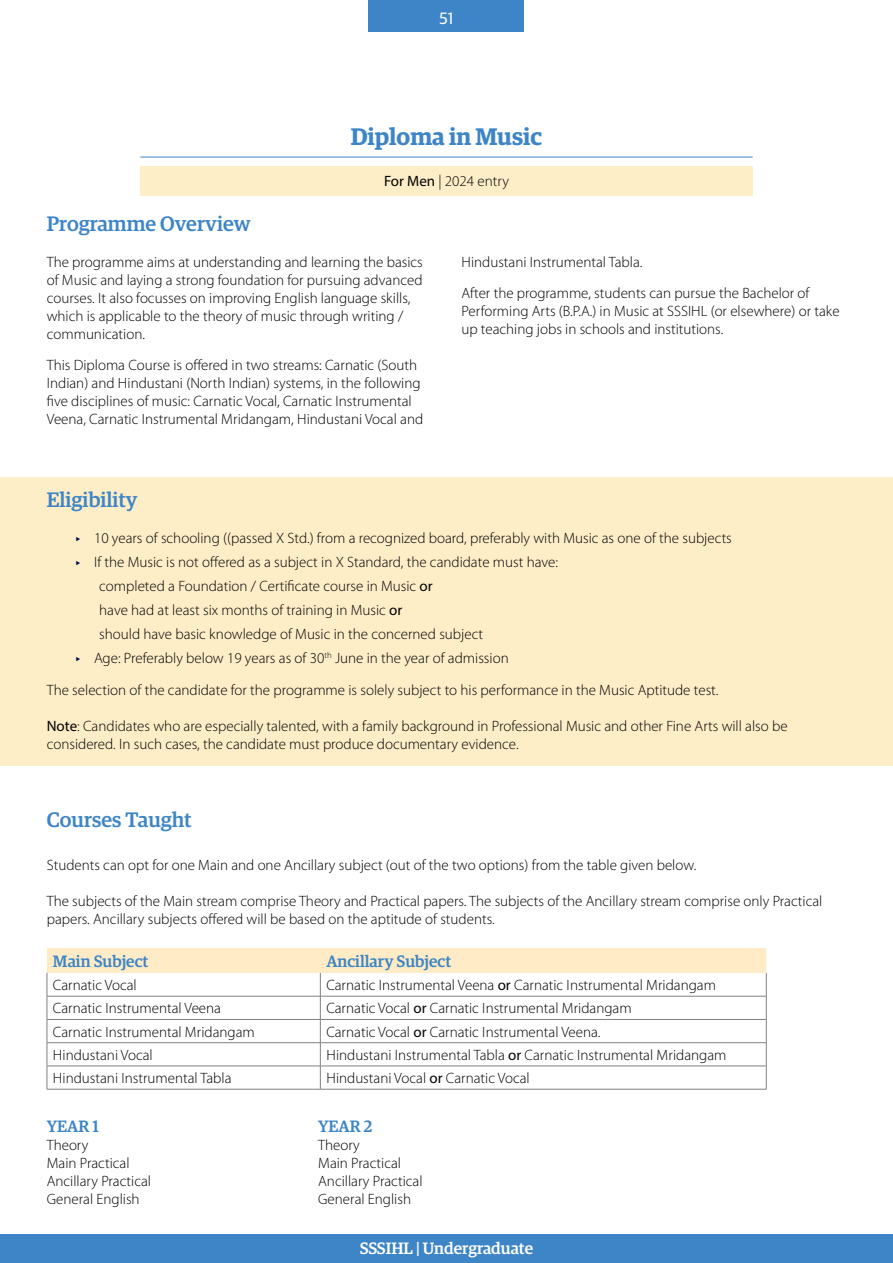
<style>
.page{position:relative;width:893px;height:1263px;background:#fff}
.page>*{position:absolute;margin:0;border:0;box-sizing:border-box;transform-origin:0 0}
.t1{font:600 24px "Guardian Egyptian";color:#3d85c6}
.t2{font:500 21px "Guardian Egyptian";color:#3d85c6}
.t3{font:500 16.5px "Guardian Egyptian";color:#3d85c6}
.t4{font:500 16.5px "Guardian Egyptian";color:#fff}
.t5{font:16.5px "Guardian Sans";color:#fff}
.t6{font:300 15px/18px "Myriad Pro";color:#000}
.s1{font-weight:400}
.s2{font-family:"Source Sans 3";font-weight:400;color:#031059}
</style>
<div class="page">
<div style="left:0;top:1234px;width:893px;height:29px;background:#3d85c6"></div>
<div style="left:369px;top:0;width:155px;height:32px;background:#3d85c6"></div>
<div style="left:140px;top:166px;width:613px;height:30px;background:#feeec8"></div>
<hr style="left:140px;top:157px;width:613px;height:1px;background:#3d85c6">
<div style="left:0;top:478px;width:893px;height:288px;background:#feeec8"></div>
<svg style="left:47px;top:948px;width:720px;height:141px"></svg>
<hr style="left:47px;top:1089px;width:273px;height:1px;background:#7e8083">
<hr style="left:320px;top:1089px;width:446px;height:1px;background:#7e8083">
<p class="t5" style="left:440px;top:6px;width:15px">51</p>
<h1 class="t1" style="left:351px;top:119px;width:193px">Diploma in Music</h1>
<p class="t6" style="left:384px;top:172px;width:126px"><span class="s1">For Men</span> | 2024 entry</p>
<h2 class="t2" style="left:47px;top:209px;width:205px">Programme Overview</h2>
<p class="t6" style="left:47px;top:253px;width:378px">The programme aims at understanding and learning the basics of Music and laying a strong foundation for pursuing advanced courses. It also focusses on improving English language skills, which is applicable to the theory of music through writing / communication.</p>
<p class="t6" style="left:47px;top:356px;width:378px">This Diploma Course is offered in two streams: Carnatic (South Indian) and Hindustani (North Indian) systems, in the following five disciplines of music: Carnatic Vocal, Carnatic Instrumental Veena, Carnatic Instrumental Mridangam, Hindustani Vocal and</p>
<p class="t6" style="left:461px;top:246px;width:350px;line-height:31.5px">Hindustani Instrumental Tabla.<br>After the programme, students can pursue the Bachelor of</p>
<p class="t6" style="left:461px;top:302px;width:380px">Performing Arts (B.P.A.) in Music at SSSIHL (or elsewhere) or take up teaching jobs in schools and institutions.</p>
<h2 class="t2" style="left:47px;top:485px;width:92px">Eligibility</h2>
<p class="t6" style="left:76px;top:529px;width:657px"><span class="s2">‣</span> 10 years of schooling ((passed X Std.) from a recognized board, preferably with Music as one of the subjects</p>
<p class="t6" style="left:76px;top:553px;width:483px"><span class="s2">‣</span> If the Music is not offered as a subject in X Standard, the candidate must have:</p>
<p class="t6" style="left:99px;top:577px;width:335px">completed a Foundation / Certificate course in Music <span class="s1">or</span></p>
<p class="t6" style="left:99px;top:601px;width:304px">have had at least six months of training in Music <span class="s1">or</span></p>
<p class="t6" style="left:99px;top:625px;width:385px">should have basic knowledge of Music in the concerned subject</p>
<p class="t6" style="left:76px;top:649px;width:434px"><span class="s2">‣</span> Age: Preferably below 19 years as of 30<sup>th</sup> June in the year of admission</p>
<p class="t6" style="left:47px;top:681px;width:673px">The selection of the candidate for the programme is solely subject to his performance in the Music Aptitude test.</p>
<p class="t6" style="left:47px;top:717px;width:742px"><span class="s1">Note</span>: Candidates who are especially talented, with a family background in Professional Music and other Fine Arts will also be considered. In such cases, the candidate must produce documentary evidence.</p>
<h2 class="t2" style="left:47px;top:804px;width:146px">Courses Taught</h2>
<p class="t6" style="left:47px;top:856px;width:651px">Students can opt for one Main and one Ancillary subject (out of the two options) from the table given below.</p>
<p class="t6" style="left:47px;top:892px;width:777px">The subjects of the Main stream comprise Theory and Practical papers. The subjects of the Ancillary stream comprise only Practical papers. Ancillary subjects offered will be based on the aptitude of students.</p>
<p class="t3" style="left:53px;top:949px;width:97px">Main Subject</p>
<p class="t3" style="left:326px;top:949px;width:127px">Ancillary Subject</p>
<p class="t6" style="left:53px;top:976px;width:85px">Carnatic Vocal</p>
<p class="t6" style="left:326px;top:976px;width:391px">Carnatic Instrumental Veena <span class="s1">or</span> Carnatic Instrumental Mridangam</p>
<p class="t6" style="left:53px;top:1000px;width:170px">Carnatic Instrumental Veena</p>
<p class="t6" style="left:326px;top:1000px;width:307px">Carnatic Vocal <span class="s1">or</span> Carnatic Instrumental Mridangam</p>
<p class="t6" style="left:53px;top:1023px;width:203px">Carnatic Instrumental Mridangam</p>
<p class="t6" style="left:326px;top:1023px;width:276px">Carnatic Vocal <span class="s1">or</span> Carnatic Instrumental Veena.</p>
<p class="t6" style="left:53px;top:1046px;width:101px">Hindustani Vocal</p>
<p class="t6" style="left:326px;top:1046px;width:402px">Hindustani Instrumental Tabla <span class="s1">or</span> Carnatic Instrumental Mridangam</p>
<p class="t6" style="left:53px;top:1069px;width:180px">Hindustani Instrumental Tabla</p>
<p class="t6" style="left:326px;top:1069px;width:205px">Hindustani Vocal <span class="s1">or</span> Carnatic Vocal</p>
<p class="t3" style="left:47px;top:1114px;width:54px">YEAR 1</p>
<p class="t6" style="left:47px;top:1136px;width:106px">Theory<br>Main Practical<br>Ancillary Practical<br>General English</p>
<p class="t3" style="left:318px;top:1114px;width:56px">YEAR 2</p>
<p class="t6" style="left:318px;top:1136px;width:106px">Theory<br>Main Practical<br>Ancillary Practical<br>General English</p>
<p class="t4" style="left:360px;top:1236px;width:175px">SSSIHL | Undergraduate</p>
</div>
